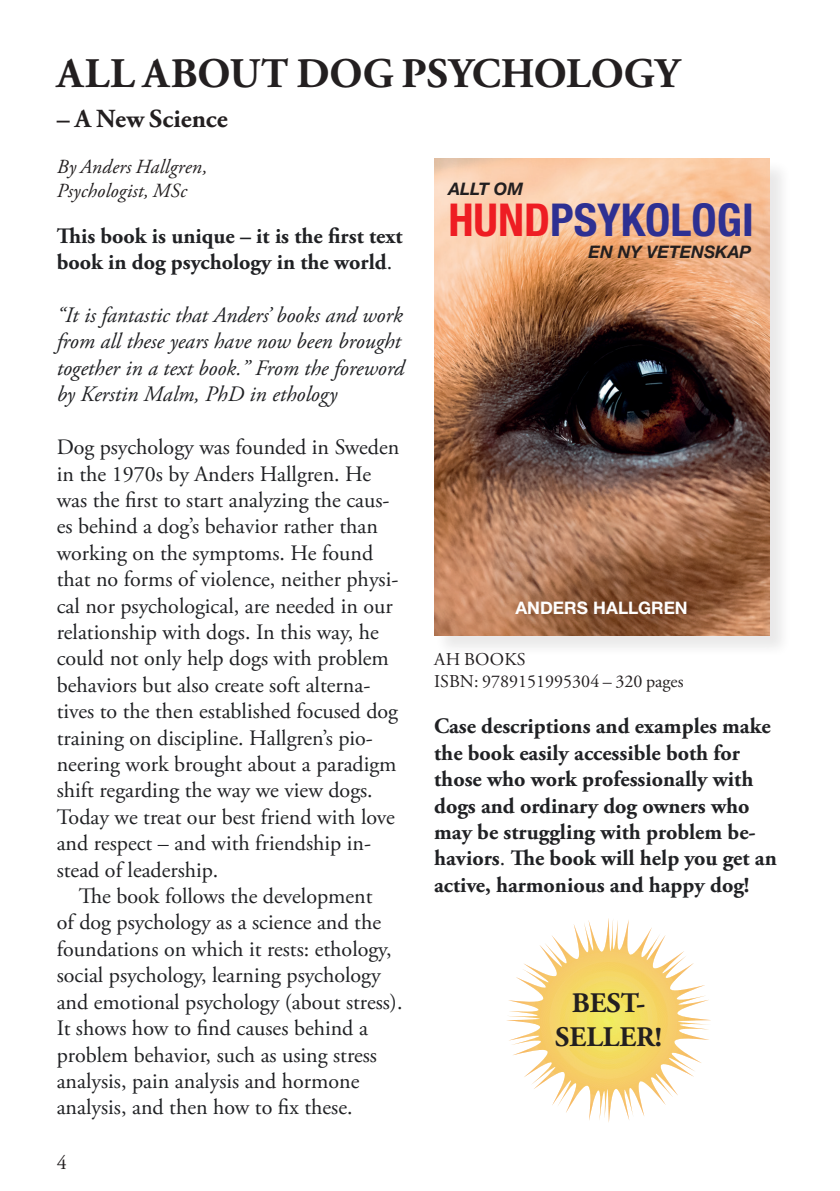
<style>
.page{position:relative;width:840px;height:1191px;background:#fff}
.page>*{position:absolute;margin:0;border:0;box-sizing:border-box;transform-origin:0 0}
.t1{font:700 condensed 45.4px "Helvetica Neue LT Std";color:#2e3092}
.STOR_rubbe{font:700 42px "Adobe Garamond Pro";color:#231f20}
.t2{font:700 28.2px "Adobe Garamond Pro";color:#231f20}
.Underrubrik{font:700 26px "Adobe Garamond Pro";letter-spacing:.005em;color:#231f20}
.t3{font:22px/26.4px "Adobe Garamond Pro";color:#202124}
.t4{font:700 22px/26.4px "Adobe Garamond Pro";color:#202124}
.t5{font:italic 22px/26.4px "Adobe Garamond Pro";color:#202124}
.t6{font:italic 20px "Adobe Garamond Pro";letter-spacing:.01em;color:#231f20}
.t7{font:20px "Adobe Garamond Pro";color:#231f20}
.bröd_10_14{font:18px "Adobe Garamond Pro";color:#231f20}
.t8{font:italic 700 17.2px "Helvetica Neue LT Std";color:#231f20}
.t9{font:700 17.2px "Helvetica Neue LT Std";color:#fff}
.s1{font-weight:400}
.s2{color:#ee1d23}
</style>
<div class="page">
<svg style="left:506px;top:918px;width:105px;height:204px"></svg>
<div style="left:434px;top:159px;width:357px;height:498px;background:#231f20;opacity:.1"></div>
<img style="left:434px;top:159px;width:334px;height:476px">
<p class="STOR_rubbe" style="left:57px;top:49px;width:623px">ALL ABOUT DOG PSYCHOLOGY</p>
<p class="Underrubrik" style="left:57px;top:104px;width:172px">– A New Science</p>
<p class="t6" style="left:57px;top:155px;width:152px">By Anders Hallgren,</p>
<p class="t6" style="left:57px;top:179px;width:132px">Psychologist, MSc</p>
<p class="t4" style="left:57px;top:223px;width:347px">This book is unique – it is the first text book in dog psychology in the world<span class="s1">.</span></p>
<p class="t5" style="left:57px;top:302px;width:349px">“It is fantastic that Anders’ books and work from all these years have now been brought together in a text book.” From the foreword by Kerstin Malm, PhD in ethology</p>
<p class="t3" style="left:57px;top:435px;width:344px">Dog psychology was founded in Sweden in the 1970s by Anders Hallgren. He was the first to start analyzing the caus&shy;es behind a dog’s behavior rather than working on the symptoms. He found that no forms of violence, neither physi&shy;cal nor psychological, are needed in our relationship with dogs. In this way, he could not only help dogs with problem behaviors but also create soft alterna&shy;tives to the then established focused dog training on discipline. Hallgren’s pio&shy;neering work brought about a paradigm shift regarding the way we view dogs.<br>Today we treat our best friend with love and respect – and with friendship in&shy;stead of leadership.</p>
<p class="t3" style="left:57px;top:883px;width:347px;text-indent:22px">The book follows the development<br>of dog psychology as a science and the foundations on which it rests: ethology, social psychology, learning psychology and emotional psychology (about stress).<br>It shows how to find causes behind a problem behavior, such as using stress analysis, pain analysis and hormone analysis, and then how to fix these.</p>
<p class="t7" style="left:57px;top:1150px;width:11px">4</p>
<p class="t8" style="left:448px;top:178px;width:76px">ALLT OM</p>
<p class="t1" style="left:448px;top:193px;width:307px"><span class="s2">HUND</span>PSYKOLOGI</p>
<p class="t8" style="left:588px;top:241px;width:164px">EN NY VETENSKAP</p>
<p class="t9" style="left:515px;top:597px;width:174px">ANDERS HALLGREN</p>
<p class="bröd_10_14" style="left:434px;top:649px;width:93px">AH BOOKS</p>
<p class="bröd_10_14" style="left:434px;top:670px;width:251px">ISBN: 9789151995304 – 320 pages</p>
<p class="t4" style="left:434px;top:713px;width:344px">Case descriptions and examples make the book easily accessible both for those who work professionally with dogs and ordinary dog owners who may be struggling with problem be&shy;haviors<span class="s1">.</span> The book will help you get an active, harmonious and happy dog!</p>
<p class="t2" style="left:571px;top:987px;width:75px">BEST-</p>
<p class="t2" style="left:555px;top:1021px;width:108px">SELLER!</p>
</div>
